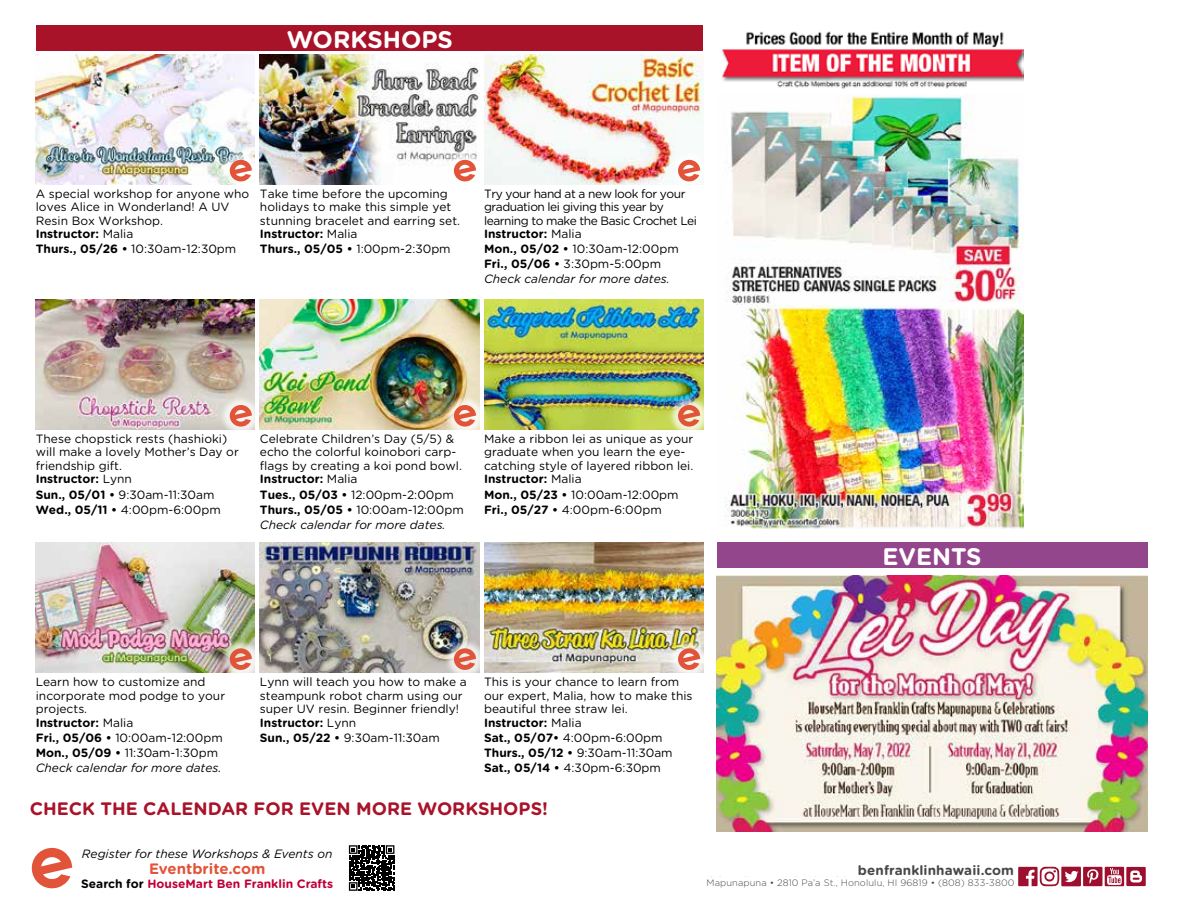
<style>
.page{position:relative;width:1188px;height:918px;background:#fff}
.page>*{position:absolute;margin:0;border:0;box-sizing:border-box;transform-origin:0 0}
.t1{font:700 24px "Gotham Rounded";color:#fff}
.t2{font:700 18px "Gotham Rounded";color:#a9132a}
.t3{font:700 15.15px "Gotham Rounded";color:#e25439}
.t4{font:700 13.5px "Gotham Rounded";letter-spacing:.01em;color:#484848}
.t5{font:12px/13.5px "Gotham Rounded";color:#000}
.t6{font:12px/13.5px "Gotham Rounded";letter-spacing:-.04em;color:#000}
.t7{font:700 12px "Gotham Rounded";color:#bf0037}
.t8{font:italic 12px "Gotham Rounded";color:#000}
.t9{font:700 12px "Gotham Rounded";color:#000}
.t10{font:300 9.3px "Gotham Rounded";letter-spacing:.01em;color:#484848}
.s1{font-weight:700}
.s2{font-weight:400}
.s3{font-style:italic}
.s4{color:#000}
</style>
<div class="page">
<svg style="left:1018px;top:867px;width:128px;height:19px"></svg>
<svg style="left:348px;top:845px;width:47px;height:46px"></svg>
<svg style="left:349px;top:845px;width:45px;height:46px"></svg>
<svg style="left:31px;top:847px;width:41px;height:42px"></svg>
<img style="left:36px;top:54px;width:219px;height:130px">
<div style="left:219px;top:149px;width:44px;height:43px;background:#fff;opacity:.75"></div>
<svg style="left:229px;top:159px;width:23px;height:23px"></svg>
<img style="left:484px;top:299px;width:219px;height:131px">
<div style="left:667px;top:394px;width:44px;height:43px;background:#fff;opacity:.75"></div>
<svg style="left:678px;top:405px;width:22px;height:22px"></svg>
<img style="left:260px;top:54px;width:219px;height:130px">
<div style="left:443px;top:149px;width:44px;height:43px;background:#fff;opacity:.75"></div>
<svg style="left:453px;top:159px;width:23px;height:23px"></svg>
<img style="left:36px;top:542px;width:219px;height:131px">
<div style="left:219px;top:637px;width:44px;height:44px;background:#fff;opacity:.75"></div>
<svg style="left:229px;top:648px;width:23px;height:22px"></svg>
<img style="left:484px;top:54px;width:219px;height:130px">
<div style="left:667px;top:149px;width:44px;height:43px;background:#fff"></div>
<svg style="left:678px;top:159px;width:22px;height:23px"></svg>
<img style="left:260px;top:542px;width:219px;height:131px">
<div style="left:443px;top:637px;width:44px;height:44px;background:#fff;opacity:.75"></div>
<svg style="left:453px;top:648px;width:23px;height:22px"></svg>
<img style="left:36px;top:299px;width:219px;height:131px">
<div style="left:219px;top:394px;width:44px;height:43px;background:#fff;opacity:.75"></div>
<svg style="left:229px;top:405px;width:23px;height:22px"></svg>
<img style="left:484px;top:542px;width:219px;height:131px">
<div style="left:667px;top:637px;width:44px;height:44px;background:#fff;opacity:.75"></div>
<svg style="left:678px;top:648px;width:22px;height:22px"></svg>
<img style="left:260px;top:299px;width:219px;height:131px">
<div style="left:443px;top:394px;width:44px;height:43px;background:#fff;opacity:.75"></div>
<svg style="left:453px;top:405px;width:23px;height:22px"></svg>
<img style="left:725px;top:94px;width:298px;height:435px">
<img style="left:717px;top:575px;width:431px;height:257px">
<img style="left:722px;top:31px;width:301px;height:58px">
<div style="left:36px;top:25px;width:667px;height:26px;background:#a9132a"></div>
<div style="left:717px;top:542px;width:431px;height:26px;background:#94468c"></div>
<h1 class="t1" style="left:287px;top:22px;width:168px">WORKSHOPS</h1>
<p class="t5" style="left:36px;top:186px;width:215px">A special workshop for anyone who loves Alice in Wonderland! A UV<br>Resin Box Workshop.<br><span class="s1">Instructor:</span> Malia</p>
<p class="t5" style="left:36px;top:242px;width:202px"><span class="s1">Thurs., 05/26 •</span> 10:30am-12:30pm</p>
<p class="t5" style="left:260px;top:186px;width:202px">Take time before the upcoming holidays to make this simple yet stunning bracelet and earring set.<br><span class="s1">Instructor:</span> Malia</p>
<p class="t9" style="left:260px;top:240px;width:192px">Thurs., 05/05 • <span class="s2">1:00pm-2:30pm</span></p>
<p class="t6" style="left:484px;top:186px;width:214px">Try your hand at a new look for your graduation lei giving this year by learning to make the Basic Crochet Lei<br><span class="s1">Instructor:</span> Malia</p>
<p class="t5" style="left:484px;top:241px;width:196px;line-height:15px"><span class="s1">Mon., 05/02 •</span> 10:30am-12:00pm<br><span class="s1">Fri., 05/06 •</span> 3:30pm-5:00pm<br><span class="s3">Check calendar for more dates.</span></p>
<p class="t5" style="left:36px;top:431px;width:205px">These chopstick rests (hashioki) will make a lovely Mother’s Day or friendship gift.<br><span class="s1">Instructor:</span> Lynn</p>
<p class="t5" style="left:36px;top:486px;width:187px;line-height:15px"><span class="s1">Sun., 05/01 •</span> 9:30am-11:30am<br><span class="s1">Wed., 05/11 •</span> 4:00pm-6:00pm</p>
<p class="t5" style="left:260px;top:431px;width:204px">Celebrate Children’s Day (5/5) &amp; echo the colorful koinobori carp&shy;flags by creating a koi pond bowl.<br><span class="s1">Instructor:</span> Malia</p>
<p class="t5" style="left:260px;top:486px;width:205px;line-height:15px"><span class="s1">Tues., 05/03 •</span> 12:00pm-2:00pm<br><span class="s1">Thurs., 05/05 •</span> 10:00am-12:00pm<br><span class="s3">Check calendar for more dates.</span></p>
<p class="t5" style="left:484px;top:431px;width:211px">Make a ribbon lei as unique as your graduate when you learn the eye&shy;catching style of layered ribbon lei.<br><span class="s1">Instructor:</span> Malia</p>
<p class="t5" style="left:484px;top:486px;width:196px;line-height:15px"><span class="s1">Mon., 05/23 •</span> 10:00am-12:00pm<br><span class="s1">Fri., 05/27 •</span> 4:00pm-6:00pm</p>
<h1 class="t1" style="left:882px;top:539px;width:101px">EVENTS</h1>
<p class="t5" style="left:36px;top:674px;width:191px">Learn how to customize and incorporate mod podge to your projects.<br><span class="s1">Instructor:</span> Malia</p>
<p class="t5" style="left:36px;top:730px;width:188px;line-height:15px"><span class="s1">Fri., 05/06 •</span> 10:00am-12:00pm<br><span class="s1">Mon., 05/09 •</span> 11:30am-1:30pm<br><span class="s3">Check calendar for more dates.</span></p>
<p class="t5" style="left:260px;top:674px;width:208px">Lynn will teach you how to make a steampunk robot charm using our super UV resin. Beginner friendly!<br><span class="s1">Instructor:</span> Lynn</p>
<p class="t5" style="left:260px;top:730px;width:181px"><span class="s1">Sun., 05/22 •</span> 9:30am-11:30am</p>
<p class="t5" style="left:484px;top:674px;width:210px">This is your chance to learn from our expert, Malia, how to make this beautiful three straw lei.<br><span class="s1">Instructor:</span> Malia</p>
<p class="t5" style="left:484px;top:730px;width:190px;line-height:15px"><span class="s1">Sat., 05/07•</span> 4:00pm-6:00pm<br><span class="s1">Thurs., 05/12 •</span> 9:30am-11:30am<br><span class="s1">Sat., 05/14 •</span> 4:30pm-6:30pm</p>
<h2 class="t2" style="left:30px;top:795px;width:520px">CHECK THE CALENDAR FOR EVEN MORE WORKSHOPS!</h2>
<p class="t8" style="left:82px;top:845px;width:252px">Register for these Workshops &amp; Events on</p>
<p class="t3" style="left:149px;top:858px;width:118px">Eventbrite.com</p>
<p class="t7" style="left:81px;top:875px;width:254px"><span class="s4">Search for</span> HouseMart Ben Franklin Crafts</p>
<p class="t4" style="left:858px;top:861px;width:158px">benfranklinhawaii.com</p>
<p class="t10" style="left:707px;top:877px;width:309px">Mapunapuna • 2810 Pa’a St., Honolulu, HI 96819 • (808) 833-3800</p>
</div>
